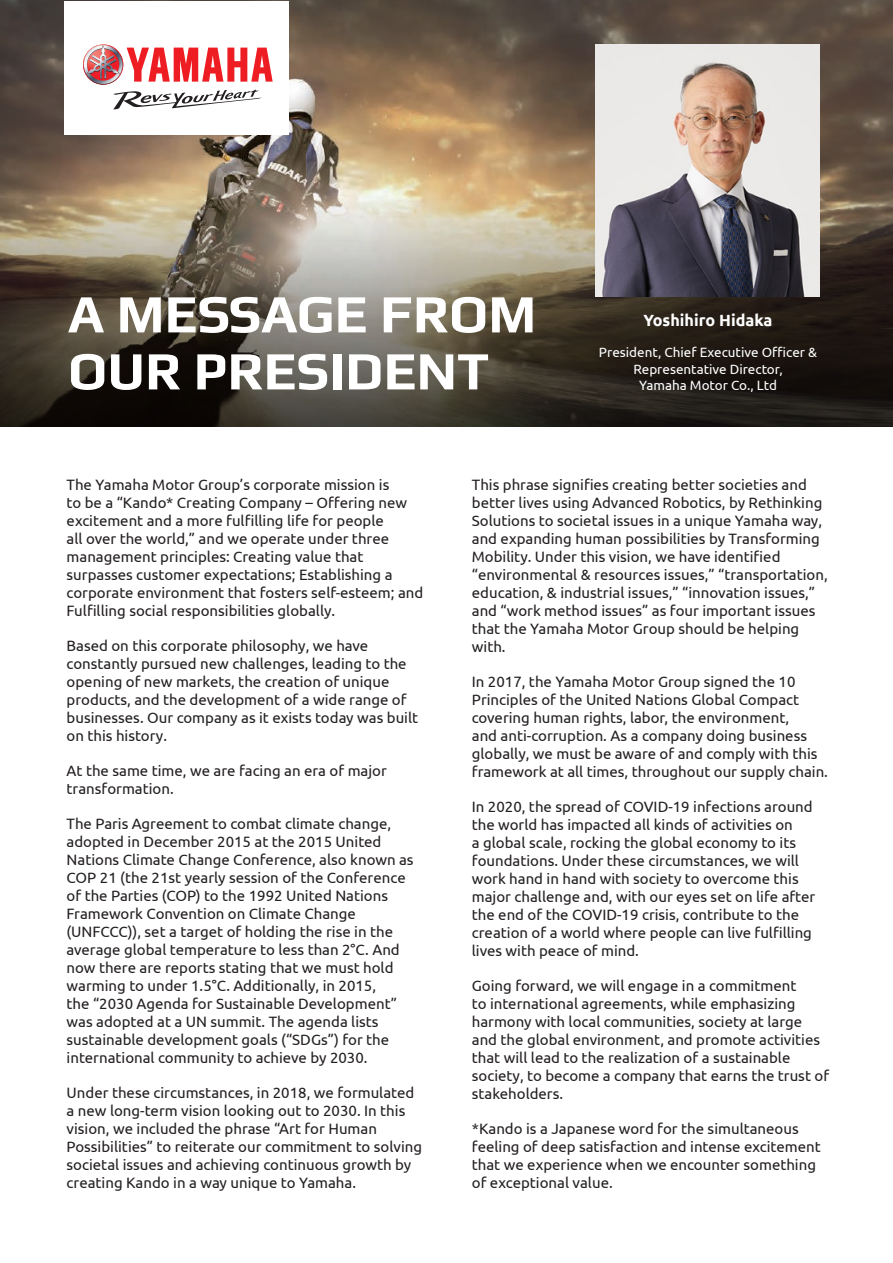
<style>
.page{position:relative;width:893px;height:1263px;background:#fff}
.page>*{position:absolute;margin:0;border:0;box-sizing:border-box;transform-origin:0 0}
.Heading_1{font:700 54px "Play";color:#fff}
.Body_10pt_Reg{font:700 16.2px "Ubuntu";color:#fff}
.Sub-Heading_1{font:15px/18px "Ubuntu";color:#231f20}
.Body_10pt_Reg-2{font:13.5px/16.2px "Ubuntu";color:#fff;text-align:center}
</style>
<div class="page">
<svg style="left:0;top:0;width:893px;height:426px;background:#695d4d"></svg>
<img style="left:596px;top:45px;width:224px;height:252px">
<div style="left:64px;top:1px;width:225px;height:134px;background:#fff"></div>
<svg style="left:113px;top:90px;width:149px;height:19px"></svg>
<img style="left:83px;top:44px;width:25px;height:21px">
<svg style="left:84px;top:45px;width:189px;height:39px"></svg>
<p class="Heading_1" style="left:68px;top:282px;width:470px">A MESSAGE FROM</p>
<p class="Heading_1" style="left:68px;top:339px;width:423px">OUR PRESIDENT</p>
<p class="Body_10pt_Reg" style="left:644px;top:310px;width:130px">Yoshihiro Hidaka</p>
<p class="Body_10pt_Reg-2" style="left:599px;top:344px;width:220px">President, Chief Executive Officer &amp;<br>Representative Director,<br>Yamaha Motor Co., Ltd</p>
<p class="Sub-Heading_1" style="left:67px;top:475px;width:358px">The Yamaha Motor Group’s corporate mission is<br>to be a “Kando* Creating Company – Offering new excitement and a more fulfilling life for people<br>all over the world,” and we operate under three management principles: Creating value that surpasses customer expectations; Establishing a corporate environment that fosters self-esteem; and Fulfilling social responsibilities globally.</p>
<p class="Sub-Heading_1" style="left:67px;top:636px;width:353px">Based on this corporate philosophy, we have constantly pursued new challenges, leading to the opening of new markets, the creation of unique products, and the development of a wide range of businesses. Our company as it exists today was built on this history.</p>
<p class="Sub-Heading_1" style="left:67px;top:761px;width:322px">At the same time, we are facing an era of major transformation.</p>
<p class="Sub-Heading_1" style="left:67px;top:814px;width:348px">The Paris Agreement to combat climate change, adopted in December 2015 at the 2015 United Nations Climate Change Conference, also known as COP 21 (the 21st yearly session of the Conference of the Parties (COP) to the 1992 United Nations Framework Convention on Climate Change (UNFCCC)), set a target of holding the rise in the average global temperature to less than 2°C. And now there are reports stating that we must hold warming to under 1.5°C. Additionally, in 2015,<br>the “2030 Agenda for Sustainable Development” was adopted at a UN summit. The agenda lists sustainable development goals (“SDGs”) for the international community to achieve by 2030.</p>
<p class="Sub-Heading_1" style="left:67px;top:1083px;width:357px">Under these circumstances, in 2018, we formulated a new long-term vision looking out to 2030. In this vision, we included the phrase “Art for Human Possibilities” to reiterate our commitment to solving societal issues and achieving continuous growth by creating Kando in a way unique to Yamaha.</p>
<p class="Sub-Heading_1" style="left:472px;top:475px;width:357px">This phrase signifies creating better societies and better lives using Advanced Robotics, by Rethinking Solutions to societal issues in a unique Yamaha way, and expanding human possibilities by Transforming Mobility. Under this vision, we have identified “environmental &amp; resources issues,” “transportation, education, &amp; industrial issues,” “innovation issues,” and “work method issues” as four important issues that the Yamaha Motor Group should be helping with.</p>
<p class="Sub-Heading_1" style="left:472px;top:672px;width:358px">In 2017, the Yamaha Motor Group signed the 10<br>Principles of the United Nations Global Compact covering human rights, labor, the environment,<br>and anti-corruption. As a company doing business globally, we must be aware of and comply with this framework at all times, throughout our supply chain.</p>
<p class="Sub-Heading_1" style="left:472px;top:797px;width:345px">In 2020, the spread of COVID-19 infections around the world has impacted all kinds of activities on<br>a global scale, rocking the global economy to its foundations. Under these circumstances, we will work hand in hand with society to overcome this major challenge and, with our eyes set on life after the end of the COVID-19 crisis, contribute to the creation of a world where people can live fulfilling lives with peace of mind.</p>
<p class="Sub-Heading_1" style="left:472px;top:976px;width:359px">Going forward, we will engage in a commitment<br>to international agreements, while emphasizing harmony with local communities, society at large and the global environment, and promote activities that will lead to the realization of a sustainable society, to become a company that earns the trust of stakeholders.</p>
<p class="Sub-Heading_1" style="left:472px;top:1119px;width:350px">*Kando is a Japanese word for the simultaneous feeling of deep satisfaction and intense excitement that we experience when we encounter something of exceptional value.</p>
</div>
